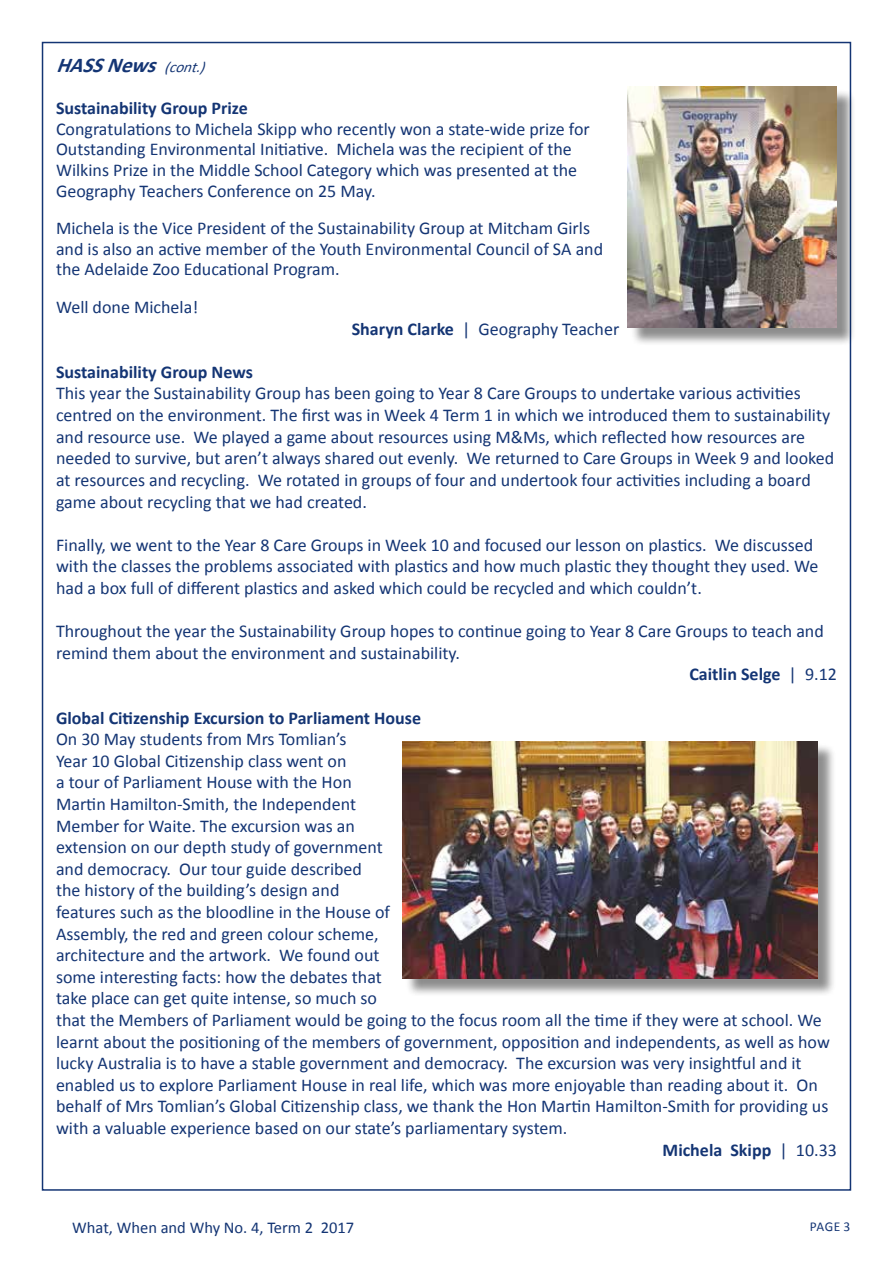
<style>
.page{position:relative;width:893px;height:1263px;background:#fff}
.page>*{position:absolute;margin:0;border:0;box-sizing:border-box;transform-origin:0 0}
.t1{font:italic 700 21px "Calibri";color:#143574}
.t2{font:18px/21.6px "Calibri";color:#143574}
.t3{font:700 18px "Calibri";color:#143574}
.t4{font:16.5px "Calibri";color:#143574}
.t5{font:13.5px "Calibri";color:#143574}
.s1{font-weight:400;font-size:15px}
.s2{font-weight:700}
.s3{font-weight:400}
</style>
<div class="page">
<div style="left:630px;top:89px;width:226px;height:257px;background:#000;opacity:.45"></div>
<img style="left:628px;top:86px;width:209px;height:242px">
<div style="left:405px;top:743px;width:431px;height:254px;background:#000;opacity:.45"></div>
<img style="left:403px;top:741px;width:414px;height:237px">
<p class="t1" style="left:56px;top:51px;width:156px">HASSNews<span class="s1">(cont.)</span></p>
<p class="t3" style="left:56px;top:97px;width:193px">Sustainability Group Prize</p>
<p class="t2" style="left:56px;top:118px;width:535px;line-height:20.7px">Congratulations to Michela Skipp who recently won a state-wide prize for Outstanding Environmental Initiative. Michela was the recipient of the Wilkins Prize in the Middle School Category which was presented at the Geography Teachers Conference on 25 May.</p>
<p class="t2" style="left:56px;top:218px;width:549px;line-height:20.7px">Michela is the Vice President of the Sustainability Group at Mitcham Girls and is also an active member of the Youth Environmental Council of SA and the Adelaide Zoo Educational Program.</p>
<p class="t2" style="left:56px;top:296px;width:144px">Well done Michela!</p>
<p class="t2" style="left:352px;top:318px;width:269px"><span class="s2">Sharyn Clarke</span> | Geography Teacher</p>
<p class="t3" style="left:56px;top:360px;width:198px">Sustainability Group News</p>
<p class="t2" style="left:56px;top:383px;width:780px">This year the Sustainability Group has been going to Year 8 Care Groups to undertake various activities centred on the environment. The first was in Week 4 Term 1 in which we introduced them to sustainability and resource use. We played a game about resources using M&amp;Ms, which reflected how resources are needed to survive, but aren’t always shared out evenly. We returned to Care Groups in Week 9 and looked at resources and recycling. We rotated in groups of four and undertook four activities including a board game about recycling that we had created.</p>
<p class="t2" style="left:56px;top:534px;width:764px">Finally, we went to the Year 8 Care Groups in Week 10 and focused our lesson on plastics. We discussed with the classes the problems associated with plastics and how much plastic they thought they used. We had a box full of different plastics and asked which could be recycled and which couldn’t.</p>
<p class="t2" style="left:56px;top:620px;width:769px">Throughout the year the Sustainability Group hopes to continue going to Year 8 Care Groups to teach and</p>
<p class="t2" style="left:56px;top:642px;width:406px">remind them about the environment and sustainability.</p>
<p class="t3" style="left:689px;top:663px;width:149px">Caitlin Selge <span class="s3">| 9.12</span></p>
<p class="t3" style="left:56px;top:706px;width:367px">Global Citizenship Excursion to Parliament House</p>
<p class="t2" style="left:56px;top:728px;width:292px">On 30 May students from Mrs Tomlian’s</p>
<p class="t2" style="left:56px;top:750px;width:292px">Year 10 Global Citizenship class went on</p>
<p class="t2" style="left:56px;top:772px;width:297px">a tour of Parliament House with the Hon</p>
<p class="t2" style="left:56px;top:793px;width:301px">Martin Hamilton-Smith, the Independent</p>
<p class="t2" style="left:56px;top:815px;width:301px">Member for Waite. The excursion was an</p>
<p class="t2" style="left:56px;top:836px;width:328px">extension on our depth study of government</p>
<p class="t2" style="left:56px;top:858px;width:308px">and democracy. Our tour guide described</p>
<p class="t2" style="left:56px;top:880px;width:285px">the history of the building’s design and</p>
<p class="t2" style="left:56px;top:901px;width:335px">features such as the bloodline in the House of</p>
<p class="t2" style="left:56px;top:923px;width:324px">Assembly, the red and green colour scheme,</p>
<p class="t2" style="left:56px;top:944px;width:325px">architecture and the artwork. We found out</p>
<p class="t2" style="left:56px;top:966px;width:327px">some interesting facts: how the debates that</p>
<p class="t2" style="left:56px;top:988px;width:323px">take place can get quite intense, so much so</p>
<p class="t2" style="left:56px;top:1009px;width:767px">that the Members of Parliament would be going to the focus room all the time if they were at school. We</p>
<p class="t2" style="left:56px;top:1031px;width:775px">learnt about the positioning of the members of government, opposition and independents, as well as how</p>
<p class="t2" style="left:56px;top:1052px;width:747px">lucky Australia is to have a stable government and democracy. The excursion was very insightful and it</p>
<p class="t2" style="left:56px;top:1074px;width:763px">enabled us to explore Parliament House in real life, which was more enjoyable than reading about it. On</p>
<p class="t2" style="left:56px;top:1096px;width:774px">behalf of Mrs Tomlian’s Global Citizenship class, we thank the Hon Martin Hamilton-Smith for providing us</p>
<p class="t2" style="left:56px;top:1117px;width:513px">with a valuable experience based on our state’s parliamentary system.</p>
<p class="t3" style="left:663px;top:1138px;width:176px">Michela Skipp <span class="s3">| 10.33</span></p>
<p class="t4" style="left:72px;top:1217px;width:283px">What, When and Why No. 4, Term 2 2017</p>
<p class="t5" style="left:810px;top:1217px;width:42px">PAGE 3</p>
</div>
